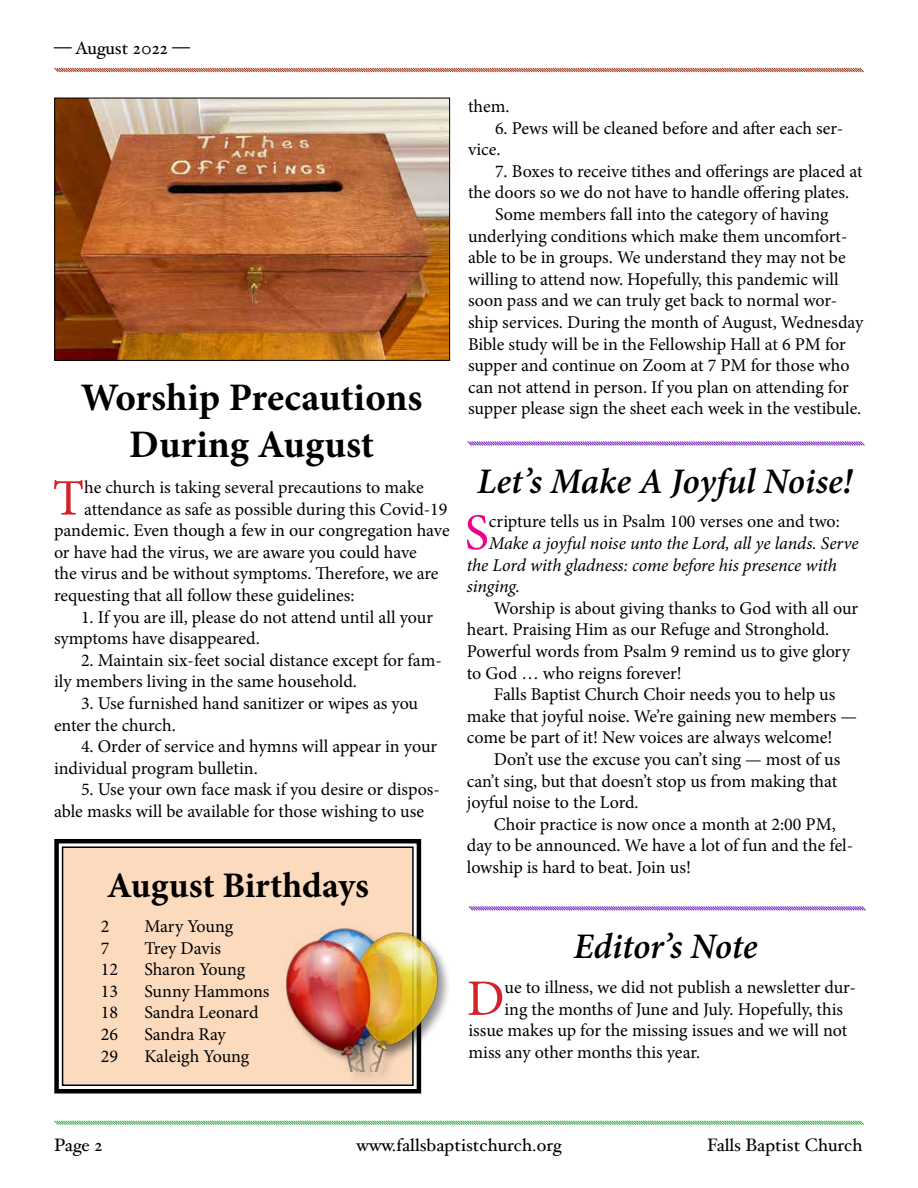
<style>
.page{position:relative;width:918px;height:1188px;background:#fff}
.page>*{position:absolute;margin:0;border:0;box-sizing:border-box;transform-origin:0 0}
.t1{font:51.3px "Minion Pro";color:#d2232a}
.t2{font:51.3px "Minion Pro";color:#ec008c}
.t3{font:700 39px/46.8px "Minion Pro";color:#000;text-align:center}
.t4{font:italic 600 36px "Minion Pro";letter-spacing:-.005em;color:#000}
.t5{font:700 36px "Minion Pro";color:#000}
.t6{font:18px/21.6px "Minion Pro";letter-spacing:-.005em;color:#000}
.t7{font:italic 18px/21.6px "Minion Pro";letter-spacing:-.005em;color:#000}
.t8{font:18px "Hoefler Text";color:#000}
</style>
<div class="page">
<svg style="left:54px;top:1120px;width:810px;height:5px"></svg>
<svg style="left:54px;top:67px;width:810px;height:6px"></svg>
<svg style="left:468px;top:906px;width:398px;height:5px"></svg>
<svg style="left:467px;top:441px;width:398px;height:5px"></svg>
<svg style="left:54px;top:839px;width:368px;height:255px"></svg>
<div style="left:62px;top:846px;width:352px;height:240px;border:2px solid #000"></div>
<div style="left:285px;top:927px;width:166px;height:158px;background:#000;opacity:.5"></div>
<img style="left:286px;top:925px;width:158px;height:147px">
<img style="left:56px;top:100px;width:392px;height:259px">
<div style="left:54px;top:98px;width:396px;height:263px;border:1px solid #000"></div>
<p class="t8" style="left:54px;top:38px;width:137px">— August 2022 —</p>
<h2 class="t3" style="left:81px;top:374px;width:343px">Worship Precautions<br>During August</h2>
<h1 class="t1" style="left:53px;top:464px;width:33px">T</h1>
<p class="t6" style="left:84px;top:477px;width:341px">he church is taking several precautions to make</p>
<p class="t6" style="left:84px;top:498px;width:365px">attendance as safe as possible during this Covid-19</p>
<p class="t6" style="left:54px;top:520px;width:397px">pandemic. Even though a few in our congregation have</p>
<p class="t6" style="left:54px;top:541px;width:364px">or have had the virus, we are aware you could have</p>
<p class="t6" style="left:54px;top:563px;width:386px">the virus and be without symptoms. Therefore, we are</p>
<p class="t6" style="left:54px;top:585px;width:302px">requesting that all follow these guidelines:</p>
<p class="t6" style="left:54px;top:606px;width:381px;text-indent:27px">1. If you are ill, please do not attend until all your symptoms have disappeared.</p>
<p class="t6" style="left:54px;top:649px;width:389px;text-indent:27px">2. Maintain six-feet social distance except for fam&shy;ily members living in the same household.</p>
<p class="t6" style="left:54px;top:693px;width:366px;text-indent:27px">3. Use furnished hand sanitizer or wipes as you enter the church.</p>
<p class="t6" style="left:54px;top:736px;width:385px;text-indent:27px">4. Order of service and hymns will appear in your individual program bulletin.</p>
<p class="t6" style="left:54px;top:779px;width:387px;text-indent:27px">5. Use your own face mask if you desire or dispos&shy;able masks will be available for those wishing to use</p>
<h3 class="t5" style="left:107px;top:860px;width:264px">August Birthdays</h3>
<p class="t6" style="left:101px;top:916px;width:10px">2</p>
<p class="t6" style="left:144px;top:916px;width:90px">Mary Young</p>
<p class="t6" style="left:101px;top:937px;width:10px">7</p>
<p class="t6" style="left:144px;top:937px;width:78px">Trey Davis</p>
<p class="t6" style="left:101px;top:959px;width:19px">12</p>
<p class="t6" style="left:144px;top:959px;width:102px">Sharon Young</p>
<p class="t6" style="left:101px;top:980px;width:19px">13</p>
<p class="t6" style="left:144px;top:980px;width:127px">Sunny Hammons</p>
<p class="t6" style="left:101px;top:1002px;width:19px">18</p>
<p class="t6" style="left:144px;top:1002px;width:116px">Sandra Leonard</p>
<p class="t6" style="left:101px;top:1024px;width:19px">26</p>
<p class="t6" style="left:144px;top:1024px;width:83px">Sandra Ray</p>
<p class="t6" style="left:101px;top:1045px;width:19px">29</p>
<p class="t6" style="left:144px;top:1045px;width:107px">Kaleigh Young</p>
<p class="t6" style="left:468px;top:96px;width:43px">them.</p>
<p class="t6" style="left:468px;top:117px;width:377px;text-indent:27px">6. Pews will be cleaned before and after each ser&shy;vice.</p>
<p class="t6" style="left:495px;top:160px;width:369px">7. Boxes to receive tithes and offerings are placed at</p>
<p class="t6" style="left:468px;top:182px;width:383px">the doors so we do not have to handle offering plates.</p>
<p class="t6" style="left:495px;top:204px;width:335px">Some members fall into the category of having</p>
<p class="t6" style="left:468px;top:225px;width:381px">underlying conditions which make them uncomfort-</p>
<p class="t6" style="left:468px;top:247px;width:379px">able to be in groups. We understand they may not be</p>
<p class="t6" style="left:468px;top:268px;width:372px">willing to attend now. Hopefully, this pandemic will</p>
<p class="t6" style="left:468px;top:290px;width:371px">soon pass and we can truly get back to normal wor-</p>
<p class="t6" style="left:468px;top:312px;width:397px">ship services. During the month of August, Wednesday</p>
<p class="t6" style="left:468px;top:333px;width:379px">Bible study will be in the Fellowship Hall at 6 PM for</p>
<p class="t6" style="left:468px;top:355px;width:383px">supper and continue on Zoom at 7 PM for those who</p>
<p class="t6" style="left:468px;top:376px;width:382px">can not attend in person. If you plan on attending for</p>
<p class="t6" style="left:468px;top:398px;width:395px">supper please sign the sheet each week in the vestibule.</p>
<h3 class="t4" style="left:477px;top:456px;width:377px">Let’s Make A Joyful Noise!</h3>
<h1 class="t2" style="left:465px;top:498px;width:26px">S</h1>
<p class="t6" style="left:489px;top:511px;width:352px">cripture tells us in Psalm 100 verses one and two:</p>
<p class="t7" style="left:467px;top:532px;width:393px;text-indent:22px">Make a joyful noise unto the Lord, all ye lands. Serve the Lord with gladness: come before his presence with singing.</p>
<p class="t6" style="left:467px;top:597px;width:393px;text-indent:27px">Worship is about giving thanks to God with all our heart. Praising Him as our Refuge and Stronghold.<br>Powerful words from Psalm 9 remind us to give glory to God … who reigns forever!</p>
<p class="t6" style="left:467px;top:684px;width:392px;text-indent:27px">Falls Baptist Church Choir needs you to help us make that joyful noise. We’re gaining new members — come be part of it! New voices are always welcome!</p>
<p class="t6" style="left:467px;top:749px;width:375px;text-indent:27px">Don’t use the excuse you can’t sing — most of us can’t sing, but that doesn’t stop us from making that joyful noise to the Lord.</p>
<p class="t6" style="left:467px;top:813px;width:388px;text-indent:27px">Choir practice is now once a month at 2:00 PM, day to be announced. We have a lot of fun and the fel&shy;lowship is hard to beat. Join us!</p>
<h3 class="t4" style="left:573px;top:921px;width:186px">Editor’s Note</h3>
<h1 class="t1" style="left:467px;top:964px;width:39px">D</h1>
<p class="t6" style="left:505px;top:977px;width:353px">ue to illness, we did not publish a newsletter dur-</p>
<p class="t6" style="left:505px;top:998px;width:340px">ing the months of June and July. Hopefully, this</p>
<p class="t6" style="left:469px;top:1020px;width:380px">issue makes up for the missing issues and we will not</p>
<p class="t6" style="left:469px;top:1042px;width:233px">miss any other months this year.</p>
<p class="t8" style="left:54px;top:1134px;width:50px">Page 2</p>
<p class="t8" style="left:356px;top:1134px;width:207px">www.fallsbaptistchurch.org</p>
<p class="t8" style="left:707px;top:1134px;width:157px">Falls Baptist Church</p>
</div>
